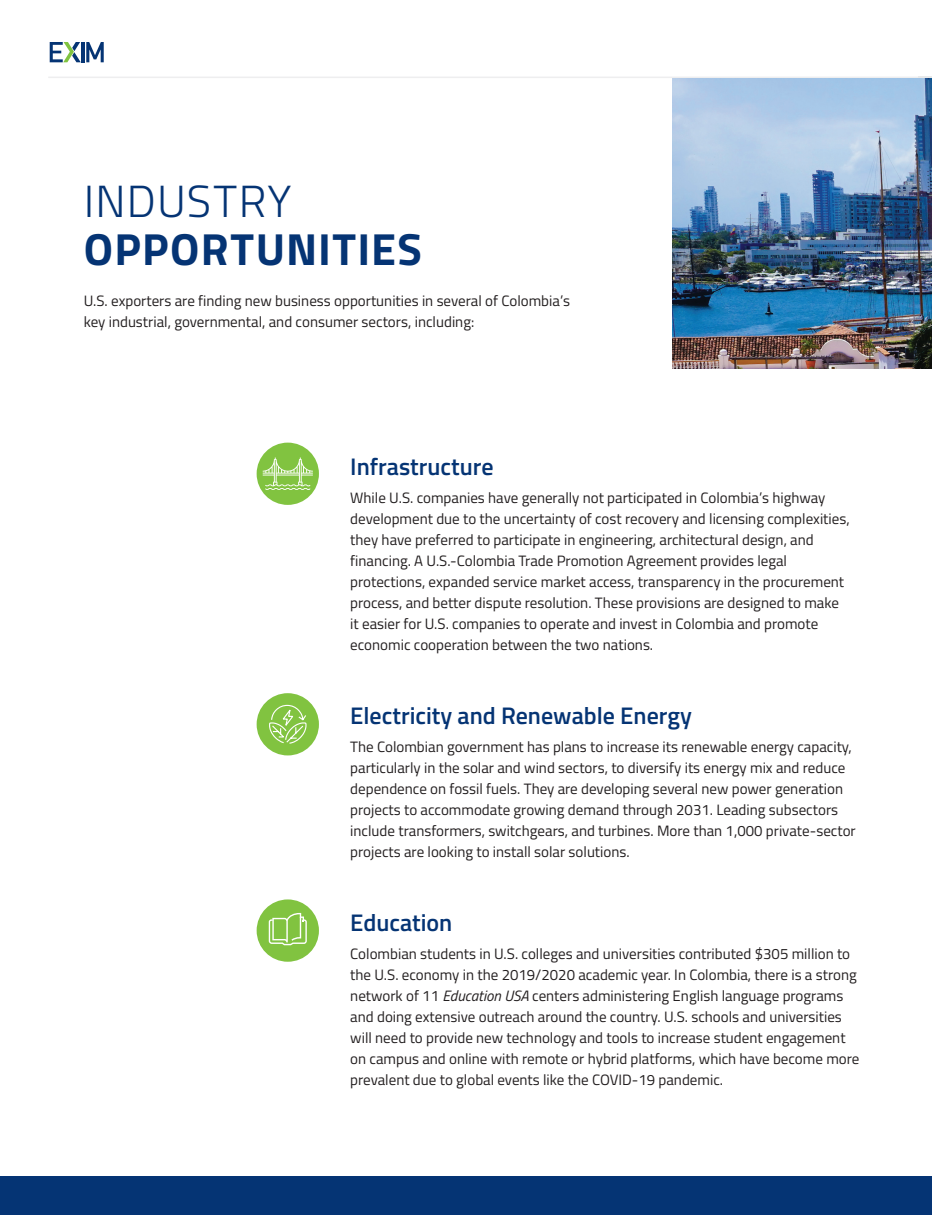
<style>
.page{position:relative;width:932px;height:1215px;background:#fff}
.page>*{position:absolute;margin:0;border:0;box-sizing:border-box;transform-origin:0 0}
.t1{font:700 45px "Titillium Web";letter-spacing:.025em;color:#053474}
.t2{font:300 45px "Titillium Web";letter-spacing:.02em;color:#053474}
.t3{font:600 24px "Titillium Web";color:#053474}
.t4{font:15px/21px "Titillium Web";color:#231f20}
.s1{font-style:italic}
</style>
<div class="page">
<hr style="left:48px;top:77px;width:870px;height:1px;background:#eeeeef">
<svg style="left:918px;top:77px;width:14px;height:1px"></svg>
<svg style="left:50px;top:42px;width:54px;height:20px"></svg>
<div style="left:0;top:1177px;width:932px;height:38px;background:#053474"></div>
<img style="left:672px;top:78px;width:260px;height:291px">
<div style="left:256px;top:443px;width:63px;height:62px;background:#81c340;border-radius:50%"></div>
<svg style="left:263px;top:458px;width:50px;height:32px"></svg>
<div style="left:256px;top:693px;width:63px;height:62px;background:#81c340;border-radius:50%"></div>
<svg style="left:269px;top:704px;width:38px;height:46px"></svg>
<div style="left:256px;top:899px;width:63px;height:63px;background:#81c340;border-radius:50%"></div>
<svg style="left:269px;top:913px;width:38px;height:32px"></svg>
<h1 class="t2" style="left:84px;top:168px;width:209px">INDUSTRY</h1>
<h1 class="t1" style="left:84px;top:214px;width:339px">OPPORTUNITIES</h1>
<p class="t4" style="left:84px;top:289px;width:487px">U.S. exporters are finding new business opportunities in several of Colombia’s key industrial, governmental, and consumer sectors, including:</p>
<h2 class="t3" style="left:350px;top:449px;width:145px">Infrastructure</h2>
<p class="t4" style="left:350px;top:486px;width:501px">While U.S. companies have generally not participated in Colombia’s highway development due to the uncertainty of cost recovery and licensing complexities, they have preferred to participate in engineering, architectural design, and financing. A U.S.-Colombia Trade Promotion Agreement provides legal protections, expanded service market access, transparency in the procurement process, and better dispute resolution. These provisions are designed to make it easier for U.S. companies to operate and invest in Colombia and promote economic cooperation between the two nations.</p>
<h2 class="t3" style="left:350px;top:698px;width:343px">Electricity and Renewable Energy</h2>
<p class="t4" style="left:350px;top:735px;width:507px">The Colombian government has plans to increase its renewable energy capacity, particularly in the solar and wind sectors, to diversify its energy mix and reduce dependence on fossil fuels. They are developing several new power generation projects to accommodate growing demand through 2031. Leading subsectors include transformers, switchgears, and turbines. More than 1,000 private-sector projects are looking to install solar solutions.</p>
<h2 class="t3" style="left:350px;top:905px;width:104px">Education</h2>
<p class="t4" style="left:350px;top:942px;width:510px">Colombian students in U.S. colleges and universities contributed $305 million to the U.S. economy in the 2019/2020 academic year. In Colombia, there is a strong network of 11 <span class="s1">Education USA</span> centers administering English language programs and doing extensive outreach around the country. U.S. schools and universities will need to provide new technology and tools to increase student engagement on campus and online with remote or hybrid platforms, which have become more prevalent due to global events like the COVID-19 pandemic.</p>
</div>
